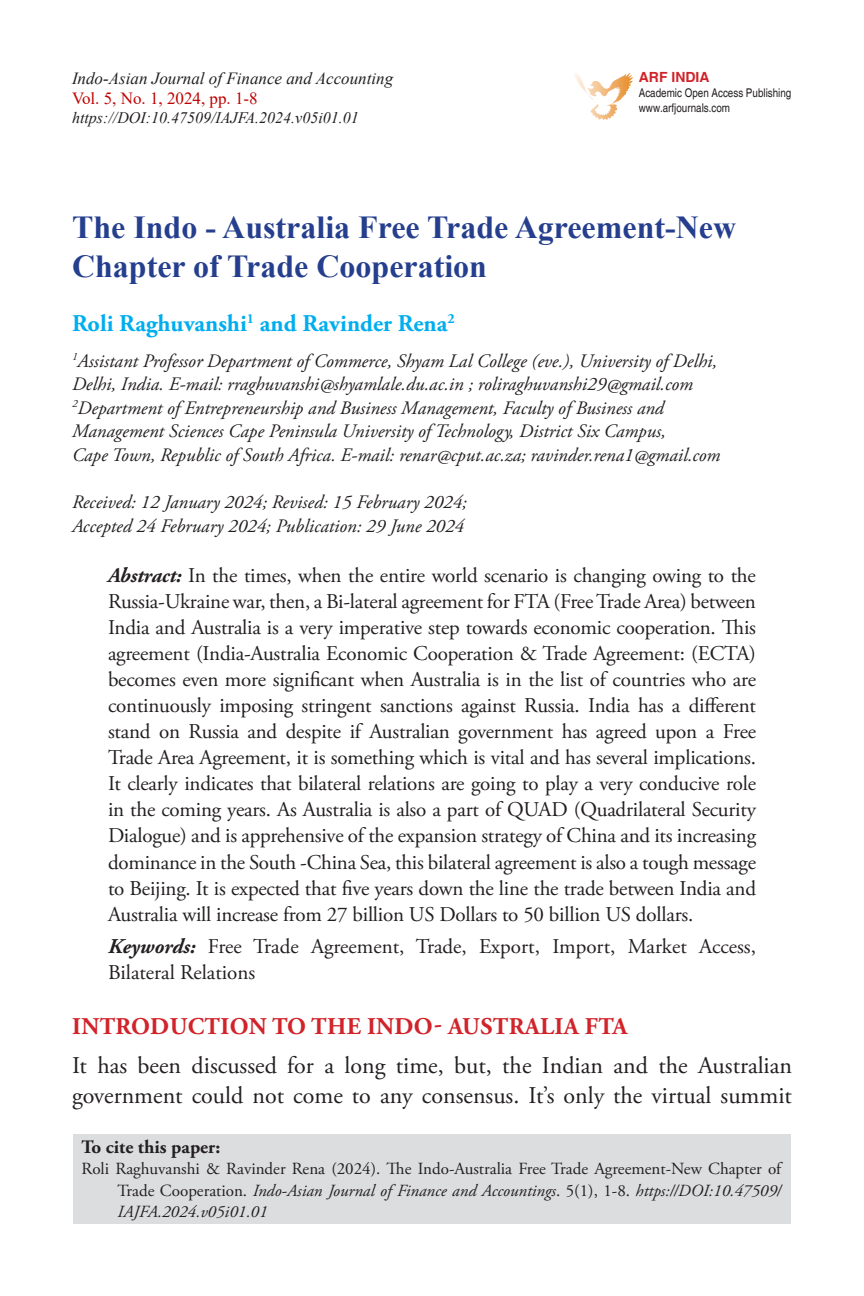
<style>
.page{position:relative;width:864px;height:1296px;background:#fff}
.page>*{position:absolute;margin:0;border:0;box-sizing:border-box;transform-origin:0 0}
.Heading{font:700 32px/39.6px "Times New Roman";color:#253f8e}
.Body_left{font:24px/29.8px "Adobe Garamond Pro";color:#231f20}
.sub_head{font:700 24px "Adobe Garamond Pro";letter-spacing:.015em;color:#d1232a}
.author_name{font:700 24px "Adobe Garamond Pro";color:#00aeef}
.abstract{font:21px/26px "Adobe Garamond Pro";letter-spacing:-.01em;color:#231f20;text-align:justify}
.author_ref{font:italic 19px/23.6px "Adobe Garamond Pro";color:#231f20}
.author_ref-2{font:700 19px "Adobe Garamond Pro";color:#231f20}
.references{font:17px/21px "Adobe Garamond Pro";color:#231f20;text-align:justify}
.t1{font:italic 17px "Times New Roman";color:#231f20}
.t2{font:17px "Times New Roman";color:#bf0000}
.t3{font:italic 16px "Times New Roman";color:#231f20}
.t4{font:700 14px "Helvetica";color:#d1232a}
.Body_text{font:condensed 12px "Helvetica";color:#231f20}
.s1{font-weight:700;font-style:italic}
.s2{font-style:italic}
</style>
<div class="page">
<div style="left:73px;top:1134px;width:718px;height:90px;background:#dcdddf"></div>
<img style="left:575px;top:73px;width:58px;height:46px">
<p class="t1" style="left:72px;top:66px;width:323px">Indo-Asian Journal of Finance and Accounting</p>
<p class="t2" style="left:72px;top:87px;width:187px">Vol. 5, No. 1, 2024, pp. 1-8</p>
<p class="t3" style="left:72px;top:107px;width:288px">https://DOI:10.47509/IAJFA.2024.v05i01.01</p>
<p class="t4" style="left:639px;top:69px;width:72px">ARF INDIA</p>
<p class="Body_text" style="left:639px;top:86px;width:154px">Academic Open Access Publishing</p>
<p class="Body_text" style="left:639px;top:101px;width:93px">www.arfjournals.com</p>
<p class="Heading" style="left:72px;top:206px;width:666px">The Indo - Australia Free Trade Agreement-New<br>Chapter of Trade Cooperation</p>
<p class="author_name" style="left:72px;top:310px;width:384px">Roli Raghuvanshi<sup>1</sup> and Ravinder Rena<sup>2</sup></p>
<p class="author_ref" style="left:72px;top:349px;width:650px"><sup>1</sup>Assistant Professor<sup>,</sup> Department of Commerce, Shyam Lal College (eve.), University of Delhi, Delhi, India. E-mail: rraghuvanshi@shyamlale.du.ac.in ; roliraghuvanshi29@gmail.com <sup>2</sup>Department of Entrepreneurship and Business Management, Faculty of Business and Management Sciences Cape Peninsula University of Technology, District Six Campus,<br>Cape Town, Republic of South Africa. E-mail: renar@cput.ac.za; ravinder.rena1@gmail.com</p>
<p class="author_ref" style="left:72px;top:491px;width:397px">Received: 12 January 2024; Revised: 15 February 2024;<br>Accepted 24 February 2024; Publication: 29 June 2024</p>
<p class="abstract" style="left:108px;top:563px;width:650px"><span class="s1">Abstract:</span> In the times, when the entire world scenario is changing owing to the Russia-Ukraine war, then, a Bi-lateral agreement for FTA (Free Trade Area) between India and Australia is a very imperative step towards economic cooperation. This agreement (India-Australia Economic Cooperation &amp; Trade Agreement: (ECTA) becomes even more significant when Australia is in the list of countries who are continuously imposing stringent sanctions against Russia. India has a different stand on Russia and despite if Australian government has agreed upon a Free Trade Area Agreement, it is something which is vital and has several implications.<br>It clearly indicates that bilateral relations are going to play a very conducive role in the coming years. As Australia is also a part of QUAD (Quadrilateral Security Dialogue) and is apprehensive of the expansion strategy of China and its increasing dominance in the South -China Sea, this bilateral agreement is also a tough message to Beijing. It is expected that five years down the line the trade between India and Australia will increase from 27 billion US Dollars to 50 billion US dollars.</p>
<p class="abstract" style="left:108px;top:934px;width:649px"><span class="s1">Keywords:</span> Free Trade Agreement, Trade, Export, Import, Market Access,<br>Bilateral Relations</p>
<p class="sub_head" style="left:72px;top:1013px;width:557px">INTRODUCTION TO THE INDO- AUSTRALIA FTA</p>
<p class="Body_left" style="left:72px;top:1051px;width:722px">It has been discussed for a long time, but, the Indian and the Australian government could not come to any consensus. It’s only the virtual summit</p>
<p class="author_ref-2" style="left:82px;top:1136px;width:140px">To cite this paper:</p>
<p class="references" style="left:118px;top:1159px;width:665px;text-indent:-36px">Roli Raghuvanshi &amp; Ravinder Rena (2024). The Indo-Australia Free Trade Agreement-New Chapter of Trade Cooperation. <span class="s2">Indo-Asian Journal of Finance and Accountings</span>. 5(1), 1-8. <span class="s2">https://DOI:10.47509/ IAJFA.2024.v05i01.01</span></p>
</div>
